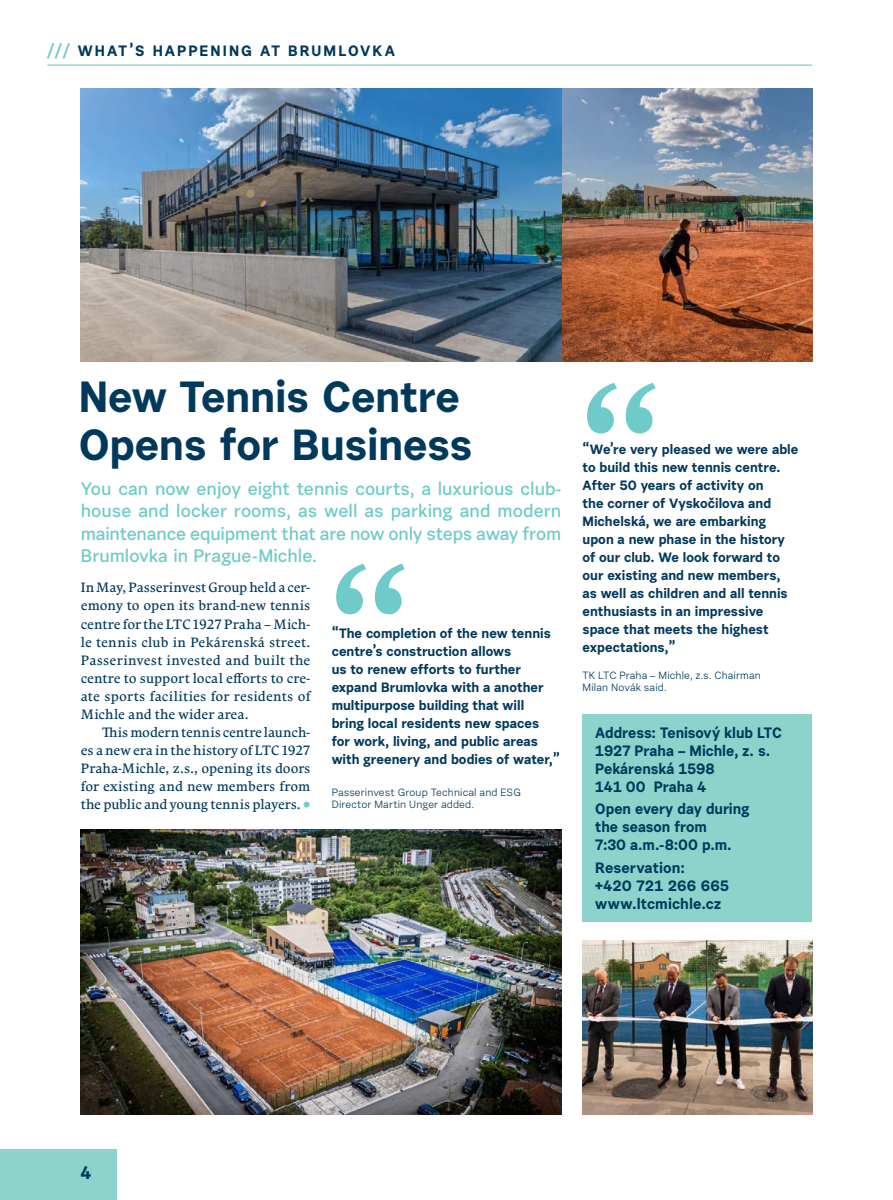
<style>
.page{position:relative;width:893px;height:1200px;background:#fff}
.page>*{position:absolute;margin:0;border:0;box-sizing:border-box;transform-origin:0 0}
.t1{font:225px "Bely";color:#6fcaca}
.t2{font:700 43.5px/48px "Urban Grotesk Re Bo";letter-spacing:-.01em;color:#00395c}
.t3{font:700 18px/22.5px "Urban Grotesk Li Se";letter-spacing:-.01em;color:#6fcaca;text-align:justify}
.t4{font:700 18px "Urban Grotesk Re Bo";color:#00395c}
.t5{font:700 15px/18px "Urban Grotesk Re Bo";color:#00395c}
.t6{font:700 15px "Urban Grotesk Re Bo";letter-spacing:.135em;color:#00395c}
.t7{font:700 13.5px/18px "Urban Grotesk Re Bo";color:#00395c}
.t8{font:13.5px/18px "Comenia Serif Pro";letter-spacing:.015em;color:#00395c;text-align:justify}
.t9{font:10.5px/12.6px "Urban Grotesk Re Bo";letter-spacing:.01em;color:#00395c}
.s1{color:#6fcaca}
</style>
<div class="page">
<div style="left:0;top:1148px;width:117px;height:51px;background:#8ed2cc"></div>
<img style="left:81px;top:88px;width:731px;height:274px">
<img style="left:81px;top:829px;width:480px;height:285px">
<hr style="left:47px;top:64px;width:765px;height:2px;background:#6fcaca">
<img style="left:583px;top:940px;width:229px;height:174px">
<div style="left:583px;top:713px;width:229px;height:208px;background:#8ed2cc"></div>
<p class="t6" style="left:47px;top:41px;width:349px"><span class="s1">///</span> WHAT’S HAPPENING AT BRUMLOVKA</p>
<h2 class="t2" style="left:79px;top:372px;width:396px">New Tennis Centre<br>Opens for Business</h2>
<h3 class="t3" style="left:81px;top:476px;width:482px">You can now enjoy eight tennis courts, a luxurious club&shy;house and locker rooms, as well as parking and modern maintenance equipment that are now only steps away from Brumlovka in Prague-Michle.</h3>
<h1 class="t1" style="left:332px;top:492px;width:77px">“</h1>
<p class="t8" style="left:81px;top:578px;width:231px">In May, Passerinvest Group held a cer&shy;emony to open its brand-new tennis centre for the LTC 1927 Praha – Mich&shy;le tennis club in Pekárenská street.<br>Passerinvest invested and built the centre to support local efforts to cre&shy;ate sports facilities for residents of Michle and the wider area.</p>
<p class="t8" style="left:81px;top:722px;width:231px;text-indent:21px">This modern tennis centre launch&shy;es a new era in the history of LTC 1927<br>Praha-Michle, z.s., opening its doors for existing and new members from the public and young tennis players. <span class="s1">•</span></p>
<p class="t7" style="left:332px;top:623px;width:230px">“The completion of the new tennis centre’s construction allows<br>us to renew efforts to further expand Brumlovka with a another multipurpose building that will bring local residents new spaces for work, living, and public areas with greenery and bodies of water,”</p>
<p class="t9" style="left:332px;top:785px;width:191px">Passerinvest Group Technical and ESG<br>Director Martin Unger added.</p>
<h1 class="t1" style="left:583px;top:312px;width:77px">“</h1>
<p class="t7" style="left:583px;top:439px;width:217px">“We’re very pleased we were able to build this new tennis centre.<br>After 50 years of activity on<br>the corner of Vyskočilova and<br>Michelská, we are embarking upon a new phase in the history of our club. We look forward to our existing and new members,<br>as well as children and all tennis enthusiasts in an impressive space that meets the highest expectations,”</p>
<p class="t9" style="left:583px;top:668px;width:180px">TK LTC Praha – Michle, z.s. Chairman<br>Milan Novák said.</p>
<p class="t5" style="left:595px;top:723px;width:188px">Address: Tenisový klub LTC<br>1927 Praha – Michle, z. s.<br>Pekárenská 1598<br>141 00 Praha 4</p>
<p class="t5" style="left:595px;top:799px;width:156px">Open every day during the season from<br>7:30 a.m.-8:00 p.m.</p>
<p class="t5" style="left:595px;top:857px;width:135px">Reservation:<br>+420 721 266 665 www.ltcmichle.cz</p>
<h3 class="t4" style="left:81px;top:1160px;width:12px">4</h3>
</div>
